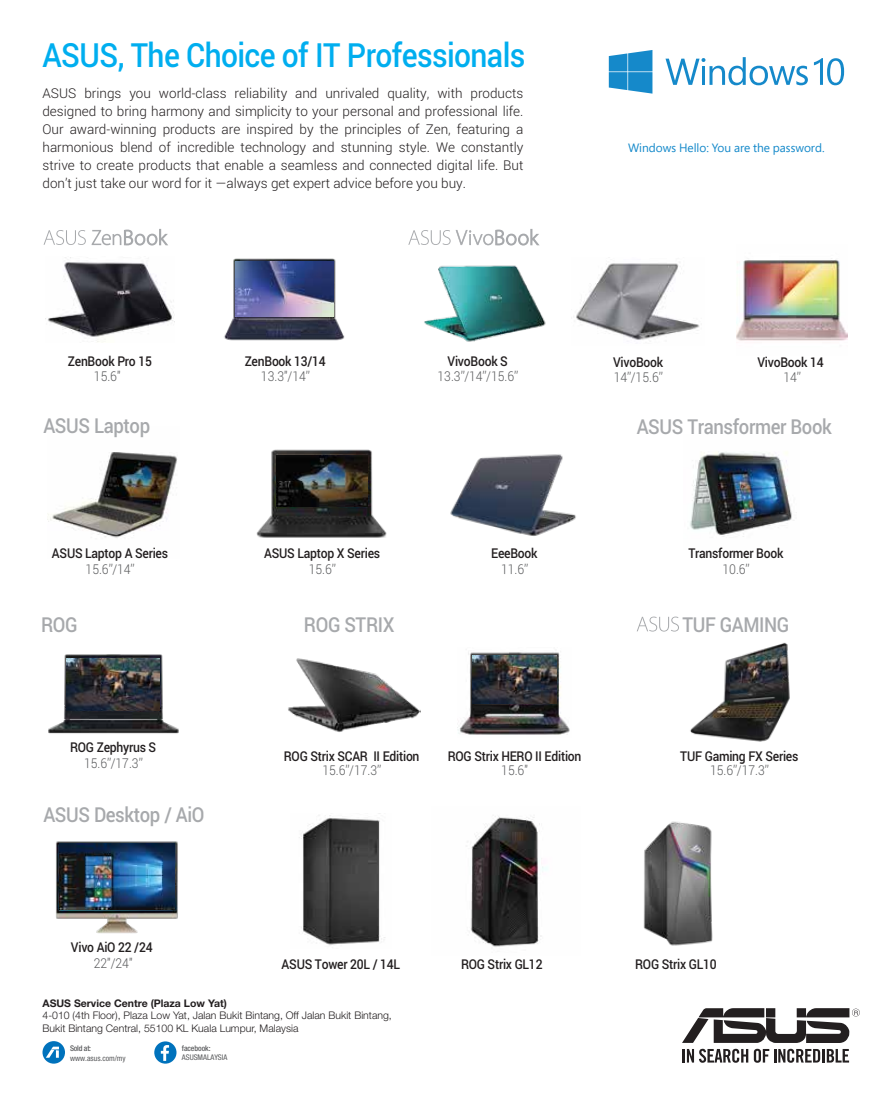
<style>
.page{position:relative;width:893px;height:1106px;background:#fff}
.page>*{position:absolute;margin:0;border:0;box-sizing:border-box;transform-origin:0 0}
.t1{font:500 33.3px "Roboto";letter-spacing:-.02em;color:#00aeef;scale:.9 1}
.t2{font:500 20.55px "Roboto";letter-spacing:-.02em;color:#a7a9ac;scale:.9 1}
.t3{font:300 13.5px/18px "Roboto";color:#231f20;text-align:justify}
.t4{font:500 13.5px "Roboto";letter-spacing:-.02em;color:#231f20;scale:.9 1}
.t5{font:300 13.5px "Roboto";color:#58595b;scale:.9 1}
.t6{font:12px "Segoe Pro";color:#1589ca}
.t7{font:300 10.5px/12.6px "Helvetica Neue";color:#231f20}
.t8{font:700 10.5px "Helvetica Neue";color:#231f20}
.t9{font:condensed 7.8px "Helvetica Neue LT Std";color:#58595b}
.t10{font:500 condensed 7.8px "Helvetica Neue";letter-spacing:-.01em;color:#58595b}
</style>
<div class="page">
<img style="left:690px;top:452px;width:104px;height:85px">
<img style="left:424px;top:245px;width:122px;height:97px">
<img style="left:224px;top:258px;width:121px;height:83px">
<img style="left:47px;top:452px;width:130px;height:86px">
<svg style="left:682px;top:1008px;width:178px;height:54px"></svg>
<img style="left:450px;top:454px;width:126px;height:82px">
<img style="left:576px;top:262px;width:124px;height:78px">
<div style="left:43px;top:1041px;width:22px;height:22px;background:#0072bc;border-radius:50%"></div>
<svg style="left:46px;top:1046px;width:13px;height:11px"></svg>
<div style="left:154px;top:1041px;width:22px;height:22px;background:#0072bc;border-radius:50%"></div>
<svg style="left:161px;top:1045px;width:8px;height:15px"></svg>
<svg style="left:44px;top:230px;width:42px;height:15px"></svg>
<svg style="left:92px;top:229px;width:76px;height:16px"></svg>
<img style="left:467px;top:816px;width:81px;height:131px">
<img style="left:48px;top:257px;width:126px;height:85px">
<img style="left:288px;top:658px;width:133px;height:74px">
<svg style="left:408px;top:229px;width:131px;height:16px"></svg>
<svg style="left:637px;top:616px;width:42px;height:15px"></svg>
<img style="left:457px;top:652px;width:113px;height:83px">
<img style="left:256px;top:449px;width:131px;height:89px">
<img style="left:48px;top:654px;width:131px;height:80px">
<img style="left:736px;top:258px;width:111px;height:83px">
<img style="left:56px;top:841px;width:122px;height:93px">
<img style="left:643px;top:821px;width:70px;height:125px">
<img style="left:299px;top:813px;width:86px;height:133px">
<img style="left:235px;top:261px;width:98px;height:55px">
<img style="left:67px;top:658px;width:92px;height:52px">
<img style="left:472px;top:656px;width:85px;height:47px">
<img style="left:276px;top:455px;width:91px;height:51px">
<img style="left:690px;top:642px;width:100px;height:100px">
<img style="left:59px;top:844px;width:116px;height:65px">
<svg style="left:609px;top:50px;width:43px;height:44px;background:#3e9dd3"></svg>
<svg style="left:665px;top:57px;width:143px;height:28px"></svg>
<svg style="left:814px;top:58px;width:30px;height:27px"></svg>
<h1 class="t1" style="left:43px;top:32px;width:538px">ASUS, The Choice of IT Professionals</h1>
<p class="t3" style="left:42px;top:84px;width:482px">ASUS brings you world-class reliability and unrivaled quality, with products designed to bring harmony and simplicity to your personal and professional life.<br>Our award-winning products are inspired by the principles of Zen, featuring a harmonious blend of incredible technology and stunning style. We constantly strive to create products that enable a seamless and connected digital life. But don’t just take our word for it —always get expert advice before you buy.</p>
<p class="t6" style="left:628px;top:139px;width:198px">Windows Hello: You are the password.</p>
<p class="t4" style="left:68px;top:352px;width:95px">ZenBook Pro 15</p>
<p class="t5" style="left:94px;top:366px;width:31px">15.6"</p>
<h2 class="t2" style="left:43px;top:411px;width:120px">ASUS Laptop</h2>
<p class="t4" style="left:245px;top:352px;width:92px">ZenBook 13/14</p>
<p class="t5" style="left:261px;top:366px;width:55px">13.3"/14”</p>
<p class="t4" style="left:447px;top:352px;width:69px">VivoBook S</p>
<p class="t5" style="left:438px;top:366px;width:91px">13.3”/14”/15.6”</p>
<p class="t4" style="left:613px;top:353px;width:57px">VivoBook</p>
<p class="t5" style="left:614px;top:368px;width:56px">14”/15.6”</p>
<p class="t4" style="left:757px;top:353px;width:75px">VivoBook 14</p>
<p class="t5" style="left:783px;top:368px;width:21px">14”</p>
<h2 class="t2" style="left:637px;top:413px;width:218px">ASUS Transformer Book</h2>
<p class="t4" style="left:52px;top:543px;width:131px">ASUS Laptop A Series</p>
<p class="t4" style="left:264px;top:543px;width:130px">ASUS Laptop X Series</p>
<p class="t4" style="left:491px;top:543px;width:53px">EeeBook</p>
<p class="t4" style="left:688px;top:543px;width:107px">Transformer Book</p>
<p class="t5" style="left:86px;top:559px;width:56px">15.6”/14”</p>
<p class="t5" style="left:309px;top:559px;width:31px">15.6”</p>
<p class="t5" style="left:501px;top:559px;width:31px">11.6”</p>
<p class="t5" style="left:722px;top:559px;width:31px">10.6”</p>
<h2 class="t2" style="left:41px;top:610px;width:42px">ROG</h2>
<h2 class="t2" style="left:304px;top:610px;width:102px">ROG STRIX</h2>
<h2 class="t2" style="left:682px;top:610px;width:120px">TUF GAMING</h2>
<p class="t4" style="left:70px;top:737px;width:97px">ROG Zephyrus S</p>
<p class="t5" style="left:84px;top:754px;width:66px">15.6”/17.3”</p>
<p class="t4" style="left:284px;top:746px;width:152px">ROG Strix SCAR II Edition</p>
<p class="t5" style="left:322px;top:761px;width:66px">15.6”/17.3”</p>
<p class="t4" style="left:448px;top:746px;width:150px">ROG Strix HERO II Edition</p>
<p class="t5" style="left:501px;top:761px;width:31px">15.6"</p>
<p class="t4" style="left:680px;top:746px;width:133px">TUF Gaming FX Series</p>
<p class="t5" style="left:710px;top:761px;width:66px">15.6”/17.3”</p>
<h2 class="t2" style="left:43px;top:800px;width:180px">ASUS Desktop / AiO</h2>
<p class="t4" style="left:71px;top:937px;width:92px">Vivo AiO 22 /24</p>
<p class="t5" style="left:94px;top:954px;width:45px">22"/24"</p>
<p class="t4" style="left:282px;top:954px;width:133px">ASUS Tower 20L / 14L</p>
<p class="t4" style="left:461px;top:954px;width:92px">ROG Strix GL12</p>
<p class="t4" style="left:635px;top:954px;width:92px">ROG Strix GL10</p>
<p class="t8" style="left:43px;top:996px;width:186px">ASUS Service Centre (Plaza Low Yat)</p>
<p class="t7" style="left:43px;top:1008px;width:351px">4-010 (4th Floor), Plaza Low Yat, Jalan Bukit Bintang, Off Jalan Bukit Bintang,<br>Bukit Bintang Central, 55100 KL Kuala Lumpur, Malaysia</p>
<p class="t10" style="left:70px;top:1043px;width:23px">Sold at:</p>
<p class="t9" style="left:70px;top:1053px;width:57px">www.asus.com/my</p>
<p class="t10" style="left:182px;top:1043px;width:30px">facebook:</p>
<p class="t9" style="left:182px;top:1053px;width:47px">ASUSMALAYSIA</p>
</div>
